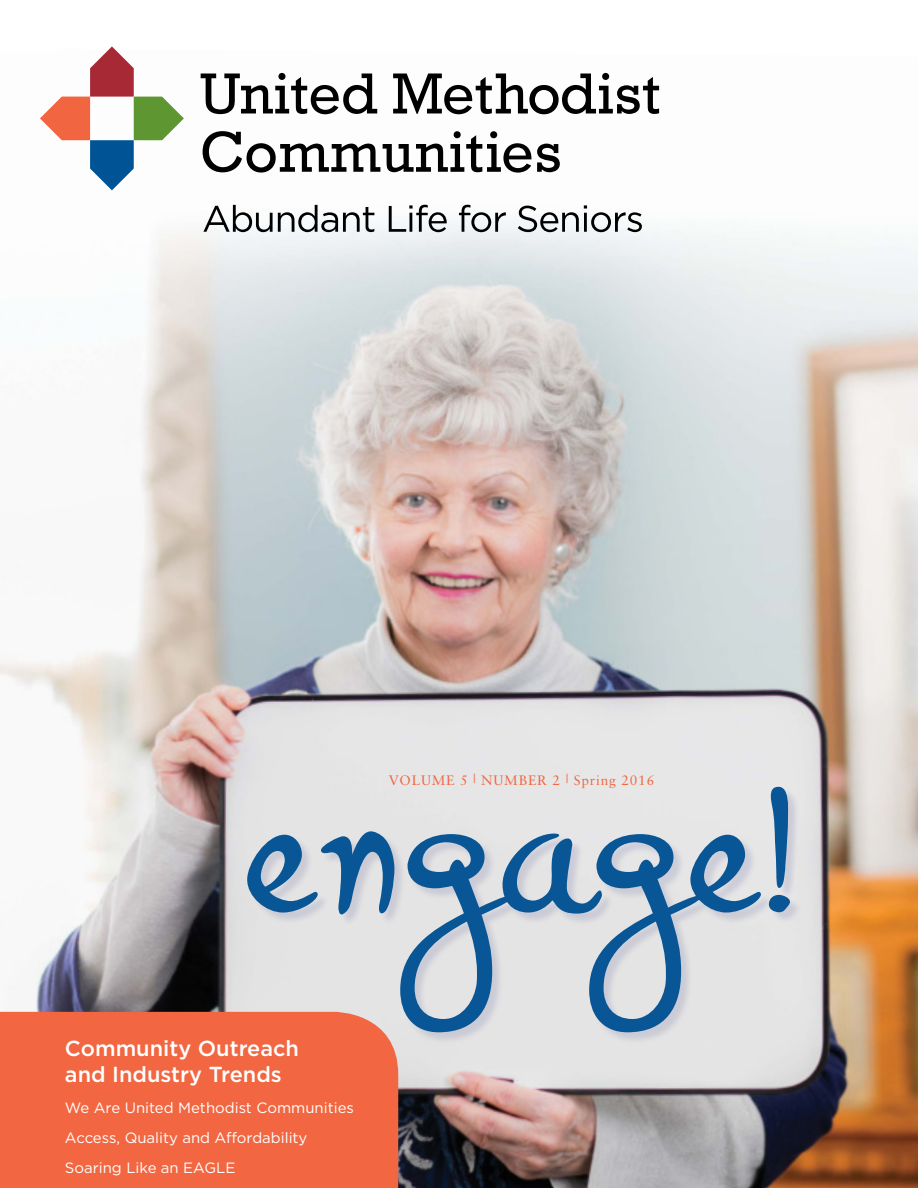
<style>
.page{position:relative;width:918px;height:1188px;background:#fff}
.page>*{position:absolute;margin:0;border:0;box-sizing:border-box;transform-origin:0 0}
.t1{font:272.25px "P22 Hopper Josephine";letter-spacing:-.03em;color:#085695}
.t2{font:500 21.75px/26.1px "Gotham";color:#fff}
.t3{font:15px/30.2px "Gotham";color:#fff}
.t4{font:13.65px "Sabon";letter-spacing:.06em;color:#f26640}
.s1{font-size:12.15px}
.s2{font-size:223.2px}
</style>
<div class="page">
<img style="left:0;top:72px;width:918px;height:1116px">
<div style="left:250px;top:788px;width:552px;height:256px;background:#7e80ad;opacity:.25"></div>
<div style="left:0;top:1012px;width:398px;height:176px;background:#f26741"></div>
<svg style="left:537px;top:144px;width:23px;height:28px"></svg>
<svg style="left:203px;top:131px;width:328px;height:42px"></svg>
<svg style="left:393px;top:73px;width:266px;height:41px"></svg>
<svg style="left:201px;top:73px;width:176px;height:41px"></svg>
<svg style="left:40px;top:46px;width:144px;height:144px"></svg>
<svg style="left:203px;top:205px;width:171px;height:27px"></svg>
<svg style="left:389px;top:205px;width:58px;height:27px"></svg>
<svg style="left:459px;top:205px;width:47px;height:27px"></svg>
<svg style="left:518px;top:205px;width:124px;height:27px"></svg>
<p class="t4" style="left:389px;top:774px;width:267px">VOLUME 5 <span class="s1">|</span> NUMBER 2 <span class="s1">|</span> Spring 2016</p>
<h1 class="t1" style="left:241px;top:659px;width:556px">engage<span class="s2">!</span></h1>
<h2 class="t2" style="left:65px;top:1037px;width:236px">Community Outreach and Industry Trends</h2>
<p class="t3" style="left:65px;top:1093px;width:291px">We Are United Methodist Communities<br>Access, Quality and Affordability<br>Soaring Like an EAGLE</p>
</div>
